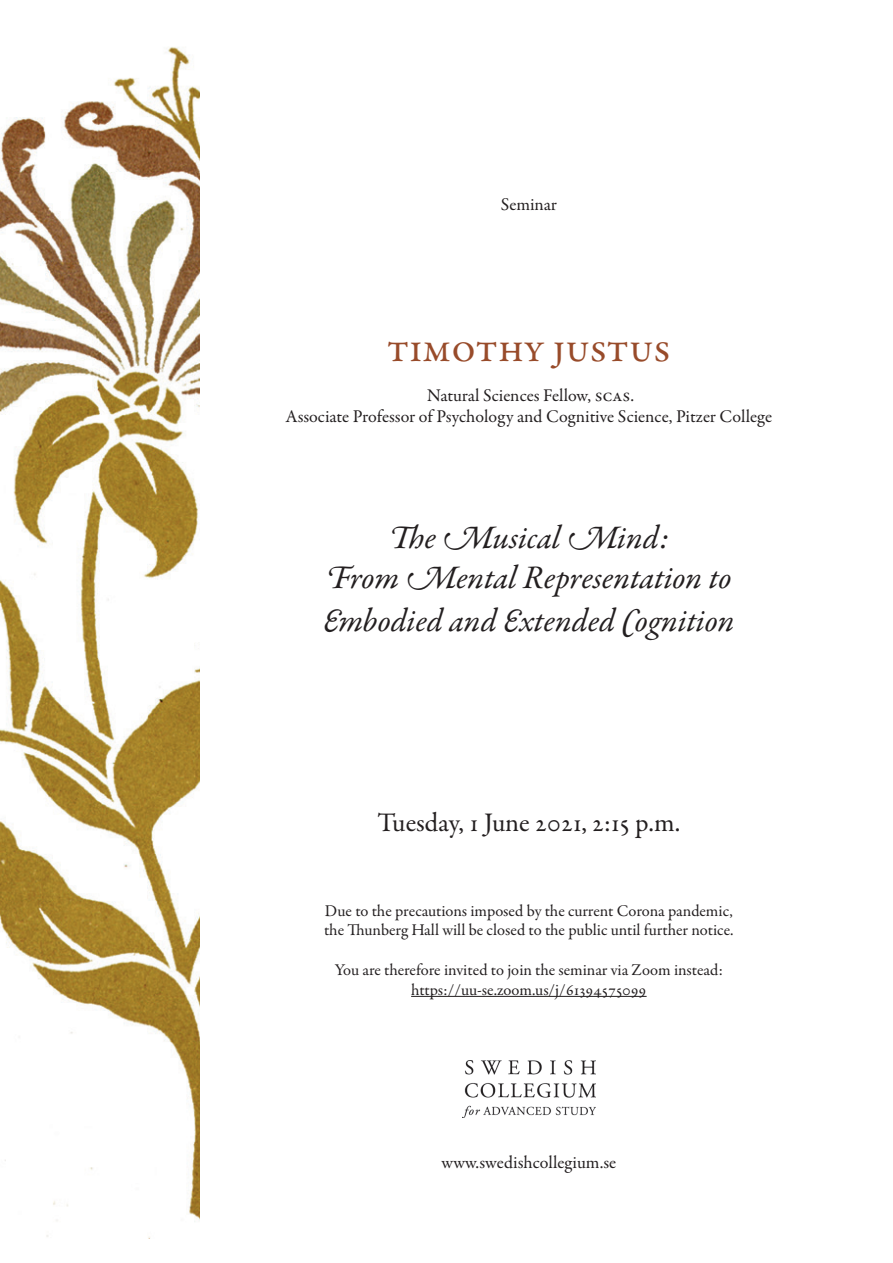
<style>
.page{position:relative;width:893px;height:1263px;background:#fff}
.page>*{position:absolute;margin:0;border:0;box-sizing:border-box;transform-origin:0 0}
.t1{font:40.5px "Garamond Premr Pro";color:#984b2a}
.t2{font:italic 33px/39.6px "Garamond Premr Pro";letter-spacing:-.005em;color:#231f20;text-align:center}
.t3{font:27px "Garamond Premr Pro";letter-spacing:-.005em;color:#231f20}
.t4{font:18px/21.6px "Garamond Premr Pro";color:#231f20;text-align:center}
.t5{font:16.5px/19.8px "Garamond Premr Pro";letter-spacing:-.005em;color:#231f20}
</style>
<div class="page">
<hr style="left:411px;top:996px;width:236px;height:1px;background:#231f20">
<img style="left:462px;top:1060px;width:133px;height:58px">
<img style="left:0;top:47px;width:200px;height:1192px">
<p class="t4" style="left:501px;top:193px;width:58px">Seminar</p>
<h1 class="t1" style="left:387px;top:324px;width:285px">Timothy Justus</h1>
<p class="t4" style="left:286px;top:385px;width:488px">Natural Sciences Fellow, scas.<br>Associate Professor of Psychology and Cognitive Science, Pitzer College</p>
<h2 class="t2" style="left:326px;top:520px;width:407px">The Musical Mind:<br>From Mental Representation to</h2>
<h2 class="t2" style="left:323px;top:603px;width:413px">Embodied and Extended Cognition</h2>
<h3 class="t3" style="left:377px;top:806px;width:305px">Tuesday, 1 June 2021, 2:15 p.m.</h3>
<p class="t5" style="left:324px;top:901px;width:411px">Due to the precautions imposed by the current Corona pandemic, the Thunberg Hall will be closed to the public until further notice.</p>
<p class="t5" style="left:335px;top:960px;width:390px;text-align:center">You are therefore invited to join the seminar via Zoom instead: https://uu-se.zoom.us/j/61394575099</p>
<p class="t4" style="left:442px;top:1151px;width:176px">www.swedishcollegium.se</p>
</div>
